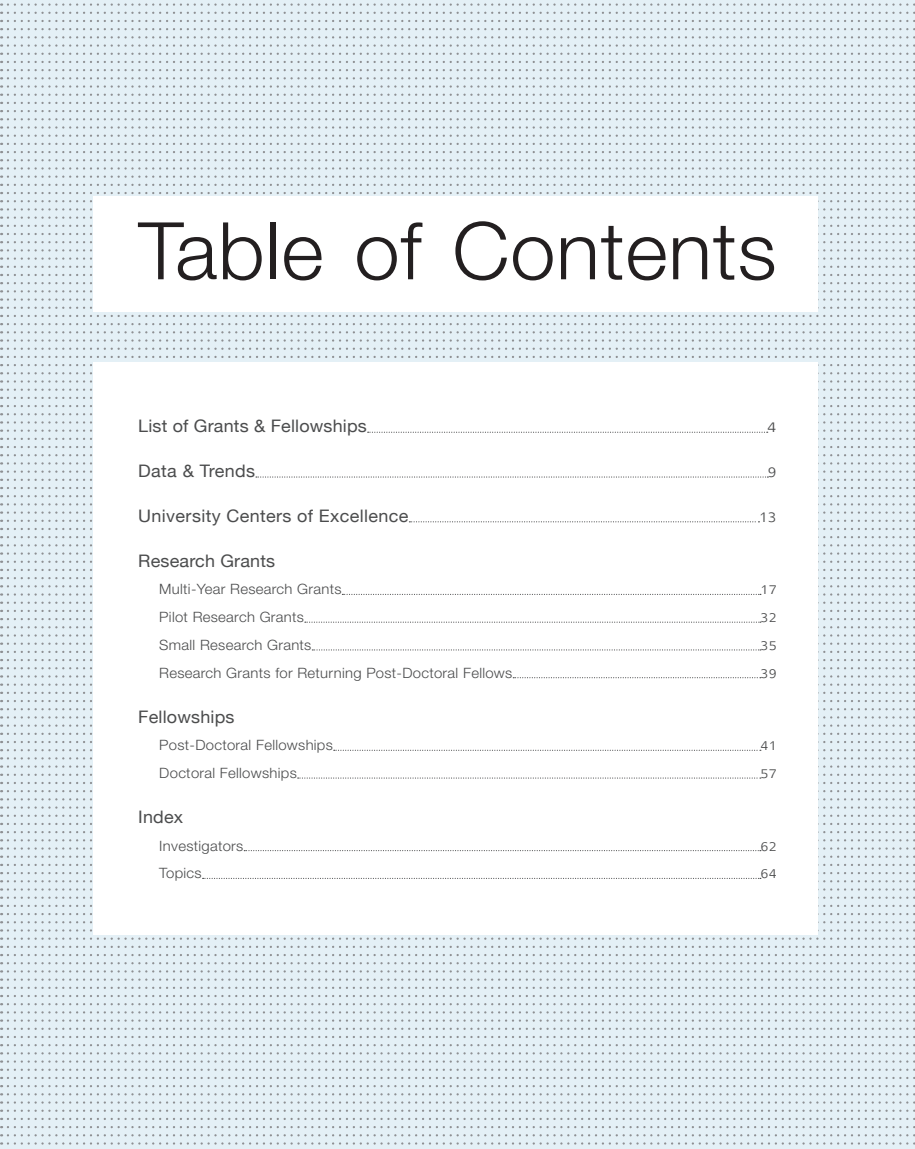
<style>
.page{position:relative;width:915px;height:1149px;background:#fff}
.page>*{position:absolute;margin:0;border:0;box-sizing:border-box;transform-origin:0 0}
.t1{font:300 79.5px "Helvetica Neue";letter-spacing:.01em;color:#231f20}
.t2{font:18px "Narkis Block Thin MF";color:#4b4c4d}
.t3{font:18px "Narkis Block Thin MF";color:#4b4c4d;scale:1.04 1}
.t4{font:17.25px "Helvetica Neue";letter-spacing:.01em;color:#4b4c4d;scale:1.04 1}
.t5{font:16.5px "Narkis Block Thin MF";letter-spacing:.01em;color:#4b4c4d}
.t6{font:300 14.25px "Helvetica Neue";letter-spacing:.02em;color:#4b4c4d;scale:1.04 1}
</style>
<div class="page">
<div style="left:0;top:0;width:914px;height:1148px;background:#e4f0f6"></div>
<svg style="left:8px;top:511px;width:906px;height:2px"></svg>
<svg style="left:8px;top:249px;width:906px;height:2px"></svg>
<svg style="left:8px;top:118px;width:906px;height:2px"></svg>
<svg style="left:8px;top:380px;width:906px;height:2px"></svg>
<svg style="left:8px;top:904px;width:906px;height:2px"></svg>
<svg style="left:8px;top:1085px;width:906px;height:1px"></svg>
<svg style="left:8px;top:53px;width:906px;height:2px"></svg>
<svg style="left:8px;top:577px;width:906px;height:2px"></svg>
<svg style="left:8px;top:315px;width:906px;height:2px"></svg>
<svg style="left:8px;top:839px;width:906px;height:2px"></svg>
<svg style="left:8px;top:184px;width:906px;height:2px"></svg>
<svg style="left:8px;top:708px;width:906px;height:2px"></svg>
<svg style="left:8px;top:446px;width:906px;height:2px"></svg>
<svg style="left:8px;top:970px;width:906px;height:2px"></svg>
<svg style="left:8px;top:20px;width:906px;height:2px"></svg>
<svg style="left:8px;top:544px;width:906px;height:2px"></svg>
<svg style="left:8px;top:282px;width:906px;height:2px"></svg>
<svg style="left:8px;top:806px;width:906px;height:2px"></svg>
<svg style="left:8px;top:151px;width:906px;height:2px"></svg>
<svg style="left:8px;top:413px;width:906px;height:2px"></svg>
<svg style="left:8px;top:937px;width:906px;height:2px"></svg>
<svg style="left:8px;top:1117px;width:906px;height:2px"></svg>
<svg style="left:8px;top:85px;width:906px;height:3px"></svg>
<svg style="left:8px;top:1052px;width:906px;height:2px"></svg>
<svg style="left:8px;top:216px;width:906px;height:3px"></svg>
<svg style="left:8px;top:1003px;width:906px;height:1px"></svg>
<svg style="left:8px;top:3px;width:906px;height:3px"></svg>
<svg style="left:8px;top:527px;width:906px;height:3px"></svg>
<svg style="left:8px;top:789px;width:906px;height:3px"></svg>
<svg style="left:8px;top:658px;width:906px;height:3px"></svg>
<svg style="left:8px;top:396px;width:906px;height:3px"></svg>
<svg style="left:8px;top:920px;width:906px;height:3px"></svg>
<svg style="left:8px;top:69px;width:906px;height:2px"></svg>
<svg style="left:8px;top:331px;width:906px;height:2px"></svg>
<svg style="left:8px;top:1036px;width:906px;height:1px"></svg>
<svg style="left:8px;top:200px;width:906px;height:2px"></svg>
<svg style="left:8px;top:724px;width:906px;height:2px"></svg>
<svg style="left:8px;top:462px;width:906px;height:2px"></svg>
<svg style="left:8px;top:986px;width:906px;height:2px"></svg>
<svg style="left:8px;top:36px;width:906px;height:2px"></svg>
<svg style="left:8px;top:560px;width:906px;height:2px"></svg>
<svg style="left:8px;top:298px;width:906px;height:2px"></svg>
<svg style="left:8px;top:822px;width:906px;height:2px"></svg>
<svg style="left:8px;top:167px;width:906px;height:2px"></svg>
<svg style="left:8px;top:691px;width:906px;height:2px"></svg>
<svg style="left:8px;top:429px;width:906px;height:2px"></svg>
<svg style="left:8px;top:954px;width:906px;height:1px"></svg>
<svg style="left:8px;top:1134px;width:906px;height:1px"></svg>
<svg style="left:8px;top:102px;width:906px;height:2px"></svg>
<svg style="left:8px;top:364px;width:906px;height:2px"></svg>
<svg style="left:8px;top:888px;width:906px;height:2px"></svg>
<svg style="left:8px;top:1068px;width:906px;height:2px"></svg>
<svg style="left:8px;top:233px;width:906px;height:2px"></svg>
<svg style="left:8px;top:757px;width:906px;height:2px"></svg>
<svg style="left:8px;top:495px;width:906px;height:2px"></svg>
<svg style="left:8px;top:1019px;width:906px;height:2px"></svg>
<svg style="left:8px;top:519px;width:906px;height:2px"></svg>
<svg style="left:8px;top:257px;width:906px;height:11px"></svg>
<svg style="left:8px;top:126px;width:906px;height:11px"></svg>
<svg style="left:8px;top:388px;width:906px;height:2px"></svg>
<svg style="left:8px;top:912px;width:906px;height:2px"></svg>
<svg style="left:8px;top:1093px;width:906px;height:10px"></svg>
<svg style="left:8px;top:61px;width:906px;height:2px"></svg>
<svg style="left:8px;top:585px;width:906px;height:2px"></svg>
<svg style="left:8px;top:323px;width:906px;height:2px"></svg>
<svg style="left:8px;top:192px;width:906px;height:2px"></svg>
<svg style="left:8px;top:716px;width:906px;height:2px"></svg>
<svg style="left:8px;top:454px;width:906px;height:2px"></svg>
<svg style="left:8px;top:978px;width:906px;height:2px"></svg>
<svg style="left:8px;top:28px;width:906px;height:2px"></svg>
<svg style="left:8px;top:552px;width:906px;height:2px"></svg>
<svg style="left:8px;top:290px;width:906px;height:2px"></svg>
<svg style="left:8px;top:814px;width:906px;height:2px"></svg>
<svg style="left:8px;top:159px;width:906px;height:2px"></svg>
<svg style="left:8px;top:421px;width:906px;height:2px"></svg>
<svg style="left:8px;top:945px;width:906px;height:2px"></svg>
<svg style="left:8px;top:1126px;width:906px;height:1px"></svg>
<svg style="left:8px;top:94px;width:906px;height:2px"></svg>
<svg style="left:8px;top:347px;width:906px;height:11px"></svg>
<svg style="left:8px;top:1060px;width:906px;height:2px"></svg>
<svg style="left:8px;top:225px;width:906px;height:2px"></svg>
<svg style="left:8px;top:478px;width:906px;height:11px"></svg>
<svg style="left:8px;top:1011px;width:906px;height:2px"></svg>
<svg style="left:8px;top:12px;width:906px;height:2px"></svg>
<svg style="left:8px;top:536px;width:906px;height:2px"></svg>
<svg style="left:8px;top:274px;width:906px;height:2px"></svg>
<svg style="left:8px;top:798px;width:906px;height:2px"></svg>
<svg style="left:8px;top:143px;width:906px;height:2px"></svg>
<svg style="left:8px;top:667px;width:906px;height:2px"></svg>
<svg style="left:8px;top:405px;width:906px;height:2px"></svg>
<svg style="left:8px;top:929px;width:906px;height:2px"></svg>
<svg style="left:8px;top:1109px;width:906px;height:2px"></svg>
<svg style="left:8px;top:77px;width:906px;height:2px"></svg>
<svg style="left:8px;top:601px;width:906px;height:2px"></svg>
<svg style="left:8px;top:339px;width:906px;height:2px"></svg>
<svg style="left:8px;top:863px;width:906px;height:2px"></svg>
<svg style="left:8px;top:1044px;width:906px;height:1px"></svg>
<svg style="left:8px;top:208px;width:906px;height:2px"></svg>
<svg style="left:8px;top:732px;width:906px;height:2px"></svg>
<svg style="left:8px;top:470px;width:906px;height:2px"></svg>
<svg style="left:8px;top:995px;width:906px;height:1px"></svg>
<svg style="left:8px;top:44px;width:906px;height:3px"></svg>
<svg style="left:8px;top:568px;width:906px;height:3px"></svg>
<svg style="left:8px;top:306px;width:906px;height:3px"></svg>
<svg style="left:8px;top:830px;width:906px;height:3px"></svg>
<svg style="left:8px;top:175px;width:906px;height:3px"></svg>
<svg style="left:8px;top:699px;width:906px;height:3px"></svg>
<svg style="left:8px;top:437px;width:906px;height:3px"></svg>
<svg style="left:8px;top:962px;width:906px;height:2px"></svg>
<svg style="left:8px;top:1142px;width:906px;height:2px"></svg>
<svg style="left:8px;top:110px;width:906px;height:2px"></svg>
<svg style="left:8px;top:634px;width:906px;height:2px"></svg>
<svg style="left:8px;top:372px;width:906px;height:2px"></svg>
<svg style="left:8px;top:896px;width:906px;height:2px"></svg>
<svg style="left:8px;top:1076px;width:906px;height:2px"></svg>
<svg style="left:8px;top:241px;width:906px;height:2px"></svg>
<svg style="left:8px;top:765px;width:906px;height:2px"></svg>
<svg style="left:8px;top:503px;width:906px;height:2px"></svg>
<svg style="left:8px;top:1027px;width:906px;height:2px"></svg>
<div style="left:93px;top:196px;width:724px;height:115px;background:#fff"></div>
<div style="left:93px;top:362px;width:724px;height:572px;background:#fff"></div>
<svg style="left:367px;top:431px;width:400px;height:1px"></svg>
<svg style="left:256px;top:476px;width:512px;height:1px"></svg>
<svg style="left:409px;top:521px;width:350px;height:1px"></svg>
<svg style="left:8px;top:593px;width:906px;height:2px"></svg>
<svg style="left:8px;top:609px;width:906px;height:19px"></svg>
<svg style="left:8px;top:642px;width:906px;height:10px"></svg>
<svg style="left:8px;top:675px;width:906px;height:10px"></svg>
<svg style="left:8px;top:740px;width:906px;height:11px"></svg>
<svg style="left:8px;top:773px;width:906px;height:10px"></svg>
<svg style="left:8px;top:847px;width:906px;height:10px"></svg>
<svg style="left:8px;top:871px;width:906px;height:11px"></svg>
<h1 class="t1" style="left:138px;top:202px;width:639px">Table of Contents</h1>
<p class="t4" style="left:138px;top:413px;width:221px">List of Grants &amp; Fellowships</p>
<p class="t3" style="left:767px;top:416px;width:10px">4</p>
<p class="t4" style="left:138px;top:458px;width:114px">Data &amp; Trends</p>
<p class="t2" style="left:767px;top:460px;width:10px">9</p>
<p class="t4" style="left:138px;top:503px;width:261px">University Centers of Excellence</p>
<p class="t2" style="left:758px;top:505px;width:19px">13</p>
<p class="t4" style="left:138px;top:548px;width:133px">Research Grants</p>
<p class="t6" style="left:159px;top:580px;width:177px">Multi-Year Research Grants</p>
<p class="t5" style="left:760px;top:579px;width:18px">17</p>
<p class="t6" style="left:159px;top:608px;width:141px">Pilot Research Grants</p>
<p class="t5" style="left:760px;top:607px;width:18px">32</p>
<p class="t6" style="left:159px;top:636px;width:148px">Small Research Grants</p>
<p class="t5" style="left:760px;top:634px;width:18px">35</p>
<p class="t6" style="left:159px;top:663px;width:341px">Research Grants for Returning Post-Doctoral Fellows</p>
<p class="t5" style="left:760px;top:662px;width:18px">39</p>
<p class="t4" style="left:138px;top:703px;width:94px">Fellowships</p>
<p class="t6" style="left:159px;top:736px;width:168px">Post-Doctoral Fellowships</p>
<p class="t5" style="left:760px;top:735px;width:18px">41</p>
<p class="t6" style="left:159px;top:764px;width:134px">Doctoral Fellowships</p>
<p class="t5" style="left:760px;top:762px;width:18px">57</p>
<p class="t4" style="left:138px;top:804px;width:45px">Index</p>
<p class="t6" style="left:159px;top:836px;width:82px">Investigators</p>
<p class="t5" style="left:760px;top:835px;width:18px">62</p>
<p class="t6" style="left:159px;top:864px;width:42px">Topics</p>
<p class="t5" style="left:760px;top:863px;width:18px">64</p>
</div>
